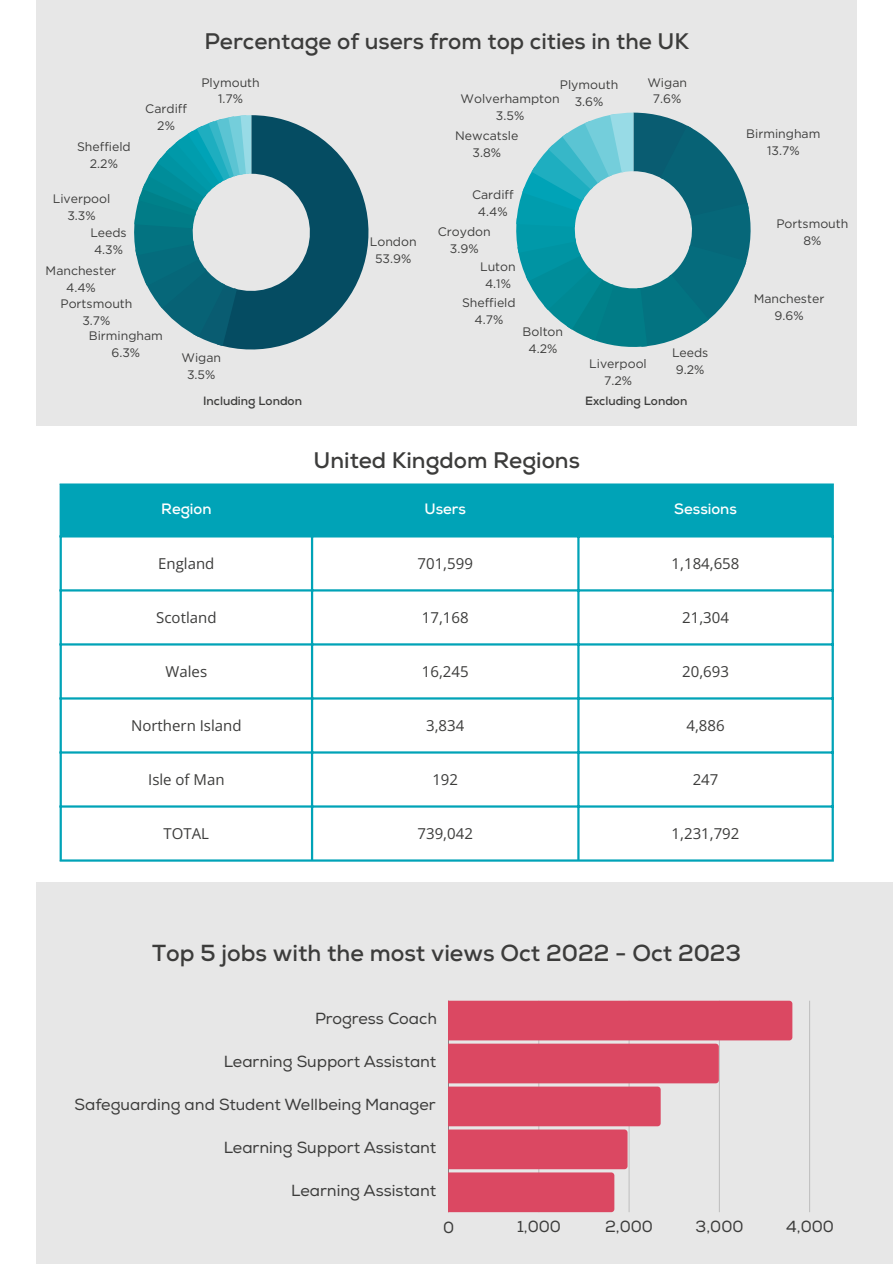
<style>
.page{position:relative;width:893px;height:1264px;background:#fff}
.page>*{position:absolute;margin:0;border:0;box-sizing:border-box;transform-origin:0 0}
.t1{font:700 23.25px "Nexa";color:#3c3c3b}
.t2{font:700 22.5px "Nexa";color:#3c3c3b}
.t3{font:16.05px "Nexa";color:#3c3c3b}
.t4{font:15px "Open Sans";color:#3c3c3b}
.t5{font:700 15px "Nexa";color:#fff}
.t6{font:12.3px "Gotham";color:#3c3c3b}
.t7{font:700 12px "Nexa";color:#3c3c3b}
</style>
<div class="page">
<div style="left:36px;top:881px;width:856px;height:382px;background:#e7e7e7"></div>
<div style="left:36px;top:0;width:821px;height:425px;background:#e7e7e7"></div>
<svg style="left:134px;top:115px;width:234px;height:234px"></svg>
<svg style="left:516px;top:113px;width:234px;height:234px"></svg>
<hr style="left:809px;top:1000px;width:1px;height:212px;background:#3c3c3b">
<svg style="left:448px;top:1000px;width:344px;height:212px"></svg>
<div style="left:62px;top:486px;width:769px;height:49px;background:#00a3b7"></div>
<svg style="left:62px;top:537px;width:769px;height:322px"></svg>
<hr style="left:60px;top:486px;width:2px;height:373px;background:#00a3b7">
<hr style="left:311px;top:486px;width:2px;height:373px;background:#00a3b7">
<hr style="left:577px;top:486px;width:2px;height:373px;background:#00a3b7">
<hr style="left:831px;top:486px;width:2px;height:373px;background:#00a3b7">
<hr style="left:60px;top:483px;width:773px;height:3px;background:#00a3b7">
<hr style="left:60px;top:535px;width:773px;height:2px;background:#00a3b7">
<hr style="left:60px;top:589px;width:773px;height:2px;background:#00a3b7">
<hr style="left:60px;top:643px;width:773px;height:2px;background:#00a3b7">
<hr style="left:60px;top:697px;width:773px;height:2px;background:#00a3b7">
<hr style="left:60px;top:751px;width:773px;height:2px;background:#00a3b7">
<hr style="left:60px;top:805px;width:773px;height:2px;background:#00a3b7">
<hr style="left:60px;top:859px;width:773px;height:2px;background:#00a3b7">
<p class="t2" style="left:204px;top:28px;width:486px">Percentage of users from top cities in the UK</p>
<p class="t6" style="left:77px;top:139px;width:55px">Sheffield</p>
<p class="t6" style="left:90px;top:156px;width:29px">2.2%</p>
<p class="t6" style="left:145px;top:101px;width:43px">Cardiff</p>
<p class="t6" style="left:157px;top:118px;width:19px">2%</p>
<p class="t6" style="left:201px;top:75px;width:60px">Plymouth</p>
<p class="t6" style="left:218px;top:92px;width:26px">1.7%</p>
<p class="t6" style="left:560px;top:78px;width:60px">Plymouth</p>
<p class="t6" style="left:460px;top:91px;width:101px">Wolverhampton</p>
<p class="t6" style="left:574px;top:95px;width:30px">3.6%</p>
<p class="t6" style="left:496px;top:108px;width:30px">3.5%</p>
<p class="t6" style="left:455px;top:128px;width:65px">Newcatsle</p>
<p class="t6" style="left:472px;top:145px;width:30px">3.8%</p>
<p class="t6" style="left:647px;top:75px;width:41px">Wigan</p>
<p class="t6" style="left:653px;top:92px;width:30px">7.6%</p>
<p class="t6" style="left:53px;top:191px;width:59px">Liverpool</p>
<p class="t6" style="left:67px;top:208px;width:30px">3.3%</p>
<p class="t6" style="left:472px;top:187px;width:43px">Cardiff</p>
<p class="t6" style="left:478px;top:204px;width:31px">4.4%</p>
<p class="t6" style="left:90px;top:225px;width:38px">Leeds</p>
<p class="t6" style="left:94px;top:242px;width:31px">4.3%</p>
<p class="t6" style="left:46px;top:263px;width:72px">Manchester</p>
<p class="t6" style="left:66px;top:280px;width:31px">4.4%</p>
<p class="t6" style="left:370px;top:234px;width:48px">London</p>
<p class="t6" style="left:375px;top:251px;width:38px">53.9%</p>
<p class="t6" style="left:437px;top:224px;width:54px">Croydon</p>
<p class="t6" style="left:450px;top:241px;width:30px">3.9%</p>
<p class="t6" style="left:480px;top:259px;width:37px">Luton</p>
<p class="t6" style="left:485px;top:276px;width:27px">4.1%</p>
<p class="t6" style="left:60px;top:296px;width:73px">Portsmouth</p>
<p class="t6" style="left:82px;top:313px;width:30px">3.7%</p>
<p class="t6" style="left:462px;top:295px;width:55px">Sheffield</p>
<p class="t6" style="left:474px;top:312px;width:30px">4.7%</p>
<p class="t6" style="left:89px;top:328px;width:76px">Birmingham</p>
<p class="t6" style="left:111px;top:345px;width:30px">6.3%</p>
<p class="t6" style="left:181px;top:350px;width:41px">Wigan</p>
<p class="t6" style="left:187px;top:367px;width:30px">3.5%</p>
<p class="t6" style="left:522px;top:324px;width:42px">Bolton</p>
<p class="t6" style="left:528px;top:341px;width:30px">4.2%</p>
<p class="t6" style="left:589px;top:356px;width:59px">Liverpool</p>
<p class="t6" style="left:604px;top:373px;width:29px">7.2%</p>
<p class="t6" style="left:672px;top:345px;width:38px">Leeds</p>
<p class="t6" style="left:676px;top:362px;width:30px">9.2%</p>
<p class="t7" style="left:203px;top:394px;width:100px">Including London</p>
<p class="t7" style="left:585px;top:394px;width:104px">Excluding London</p>
<p class="t6" style="left:746px;top:126px;width:76px">Birmingham</p>
<p class="t6" style="left:767px;top:143px;width:34px">13.7%</p>
<p class="t6" style="left:776px;top:216px;width:73px">Portsmouth</p>
<p class="t6" style="left:803px;top:233px;width:20px">8%</p>
<p class="t6" style="left:753px;top:291px;width:72px">Manchester</p>
<p class="t6" style="left:774px;top:308px;width:31px">9.6%</p>
<p class="t2" style="left:313px;top:446px;width:268px">United Kingdom Regions</p>
<p class="t5" style="left:161px;top:500px;width:52px">Region</p>
<p class="t5" style="left:424px;top:500px;width:43px">Users</p>
<p class="t5" style="left:674px;top:500px;width:64px">Sessions</p>
<p class="t4" style="left:158px;top:553px;width:58px">England</p>
<p class="t4" style="left:417px;top:553px;width:57px">701,599</p>
<p class="t4" style="left:671px;top:553px;width:69px">1,184,658</p>
<p class="t4" style="left:156px;top:607px;width:62px">Scotland</p>
<p class="t4" style="left:422px;top:607px;width:48px">17,168</p>
<p class="t4" style="left:682px;top:607px;width:48px">21,304</p>
<p class="t4" style="left:166px;top:661px;width:43px">Wales</p>
<p class="t4" style="left:422px;top:661px;width:48px">16,245</p>
<p class="t4" style="left:682px;top:661px;width:48px">20,693</p>
<p class="t4" style="left:131px;top:715px;width:112px">Northern Island</p>
<p class="t4" style="left:426px;top:715px;width:40px">3,834</p>
<p class="t4" style="left:686px;top:715px;width:40px">4,886</p>
<p class="t4" style="left:148px;top:769px;width:78px">Isle of Man</p>
<p class="t4" style="left:432px;top:769px;width:27px">192</p>
<p class="t4" style="left:692px;top:769px;width:27px">247</p>
<p class="t4" style="left:164px;top:823px;width:47px">TOTAL</p>
<p class="t4" style="left:417px;top:823px;width:57px">739,042</p>
<p class="t4" style="left:671px;top:823px;width:69px">1,231,792</p>
<p class="t1" style="left:152px;top:939px;width:590px">Top 5 jobs with the most views Oct 2022 - Oct 2023</p>
<p class="t3" style="left:315px;top:1008px;width:124px">Progress Coach</p>
<p class="t3" style="left:224px;top:1051px;width:214px">Learning Support Assistant</p>
<p class="t3" style="left:74px;top:1094px;width:363px">Safeguarding and Student Wellbeing Manager</p>
<p class="t3" style="left:224px;top:1137px;width:214px">Learning Support Assistant</p>
<p class="t3" style="left:291px;top:1180px;width:146px">Learning Assistant</p>
<p class="t3" style="left:443px;top:1217px;width:13px">0</p>
<p class="t3" style="left:517px;top:1217px;width:45px">1,000</p>
<p class="t3" style="left:605px;top:1217px;width:49px">2,000</p>
<p class="t3" style="left:695px;top:1217px;width:49px">3,000</p>
<p class="t3" style="left:786px;top:1217px;width:49px">4,000</p>
</div>
